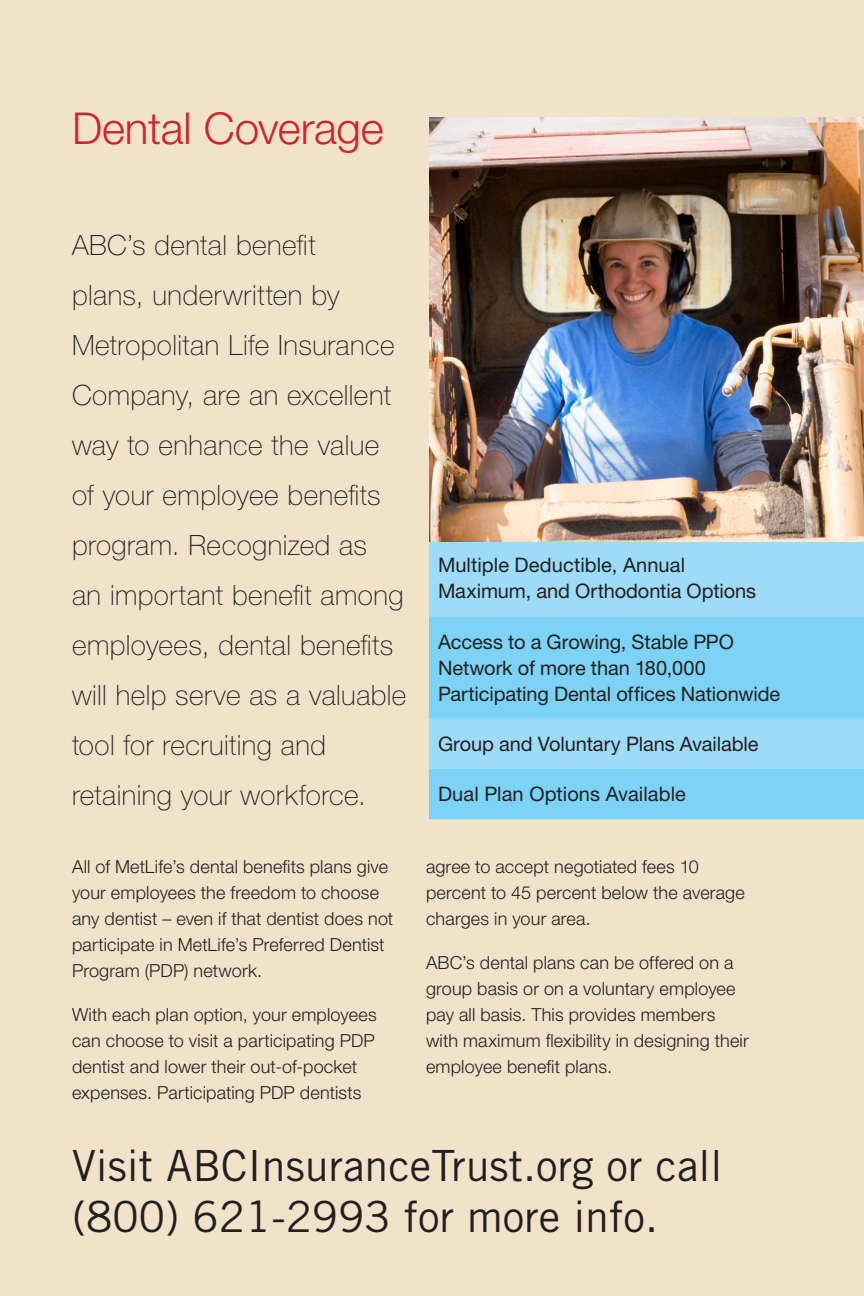
<style>
.page{position:relative;width:864px;height:1296px;background:#f1e3ca}
.page>*{position:absolute;margin:0;border:0;box-sizing:border-box;transform-origin:0 0}
.body{font:300 44px "Helvetica Neue LT Std";letter-spacing:-.005em;color:#d1232a}
.t1{font:43px/51.6px "Trade Gothic LT Std";color:#231f20}
.body-2{font:100 28px/50px "Helvetica Neue LT Std";letter-spacing:.015em;color:#231f20}
.body-3{font:20px/26px "Helvetica Neue LT Std";letter-spacing:-.005em;color:#231f20}
.body-4{font:300 18px/26px "Helvetica Neue LT Std";letter-spacing:.01em;color:#231f20}
</style>
<div class="page">
<div style="left:429px;top:542px;width:435px;height:74px;background:#9cdcf8"></div>
<svg style="left:429px;top:616px;width:435px;height:203px;background:#84d5f6"></svg>
<img style="left:429px;top:117px;width:435px;height:425px">
<p class="body" style="left:72px;top:102px;width:313px">Dental Coverage</p>
<p class="body-2" style="left:72px;top:220px;width:336px">ABC’s dental benefit<br>plans, underwritten by<br>Metropolitan Life Insurance<br>Company, are an excellent way to enhance the value of your employee benefits program. Recognized as<br>an important benefit among employees, dental benefits will help serve as a valuable tool for recruiting and retaining your workforce.</p>
<p class="body-4" style="left:72px;top:853px;width:323px">All of MetLife’s dental benefits plans give your employees the freedom to choose any dentist – even if that dentist does not participate in MetLife’s Preferred Dentist Program (PDP) network.</p>
<p class="body-4" style="left:72px;top:1001px;width:306px">With each plan option, your employees can choose to visit a participating PDP dentist and lower their out-of-pocket expenses. Participating PDP dentists</p>
<p class="body-3" style="left:438px;top:552px;width:320px">Multiple Deductible, Annual<br>Maximum, and Orthodontia Options</p>
<p class="body-3" style="left:438px;top:628px;width:344px">Access to a Growing, Stable PPO<br>Network of more than 180,000<br>Participating Dental offices Nationwide</p>
<p class="body-3" style="left:438px;top:731px;width:322px">Group and Voluntary Plans Available</p>
<p class="body-3" style="left:438px;top:781px;width:249px">Dual Plan Options Available</p>
<p class="body-4" style="left:426px;top:853px;width:320px">agree to accept negotiated fees 10 percent to 45 percent below the average charges in your area.</p>
<p class="body-4" style="left:426px;top:949px;width:324px">ABC’s dental plans can be offered on a group basis or on a voluntary employee pay all basis. This provides members with maximum flexibility in designing their employee benefit plans.</p>
<p class="t1" style="left:72px;top:1139px;width:652px">Visit ABCInsuranceTrust.org or call (800) 621-2993 for more info.</p>
</div>
